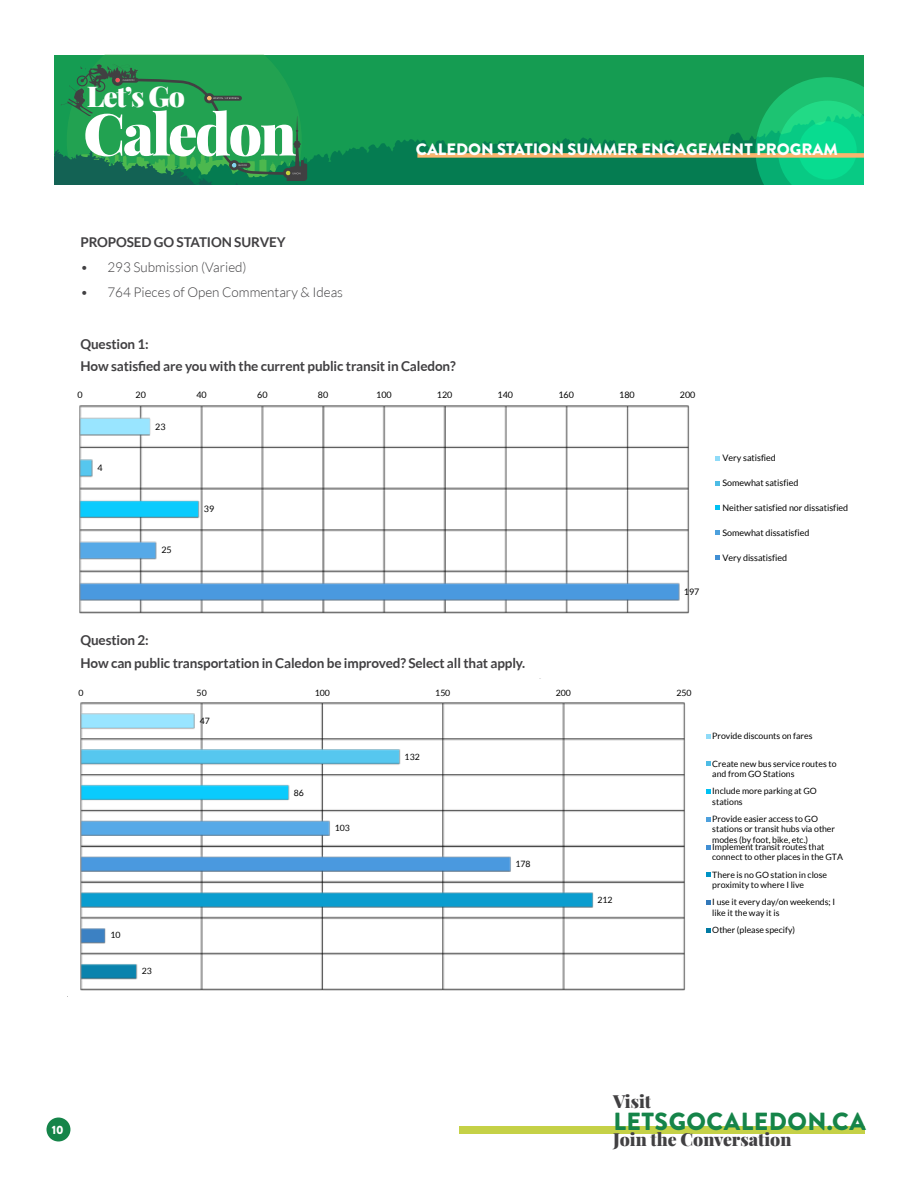
<style>
.page{position:relative;width:918px;height:1188px;background:#fff}
.page>*{position:absolute;margin:0;border:0;box-sizing:border-box;transform-origin:0 0}
.t1{font:58.2px "Playfair Display";letter-spacing:-.04em;color:#fff}
.t2{font:28.05px "Playfair Display";color:#fff}
.t3{font:900 24.75px "Brandon Grotesque";letter-spacing:.02em;color:#158449}
.t4{font:17.7px "Playfair Display";color:#414042}
.t5{font:900 16.5px "Brandon Grotesque";color:#fff}
.p-10_bullets{font:700 13.5px/22.5px "Lato";letter-spacing:-.01em;color:#414042}
.t6{font:300 13.5px "Lato";color:#414042}
.p-10{font:700 13.5px "Lato";letter-spacing:-.01em;color:#414042}
.t7{font:900 12px "Brandon Grotesque";color:#fff}
.t8{font:9px "Lato";color:#000}
.t9{font:8.7px/10.5px "Lato";color:#000}
</style>
<div class="page">
<div style="left:54px;top:55px;width:810px;height:130px;background:#159c52"></div>
<svg style="left:542px;top:132px;width:213px;height:53px;fill:#057c51"></svg>
<svg style="left:54px;top:139px;width:488px;height:46px;background:#077f51"></svg>
<svg style="left:61px;top:54px;width:349px;height:131px"></svg>
<div style="left:459px;top:1126px;width:406px;height:8px;background:#c5d147"></div>
<svg style="left:755px;top:77px;width:109px;height:108px;background:#11c47a"></svg>
<div style="left:417px;top:153px;width:447px;height:5px;background:#fbb56f"></div>
<div style="left:47px;top:1118px;width:23px;height:24px;background:#158449;border-radius:50%"></div>
<svg style="left:79px;top:405px;width:641px;height:209px"></svg>
<svg style="left:80px;top:702px;width:631px;height:289px"></svg>
<h2 class="t2" style="left:87px;top:75px;width:100px">Let’s Go</h2>
<h1 class="t1" style="left:83px;top:88px;width:215px">Caledon</h1>
<h3 class="t5" style="left:416px;top:137px;width:423px">CALEDON STATION SUMMER ENGAGEMENT PROGRAM</h3>
<p class="p-10" style="left:80px;top:234px;width:207px">PROPOSED GO STATION SURVEY</p>
<p class="t6" style="left:80px;top:260px;width:168px">• 293 Submission (Varied)</p>
<p class="t6" style="left:80px;top:285px;width:264px">• 764 Pieces of Open Commentary &amp; Ideas</p>
<p class="p-10_bullets" style="left:80px;top:332px;width:377px">Question 1:<br>How satisfied are you with the current public transit in Caledon?</p>
<p class="t8" style="left:77px;top:390px;width:7px">0</p>
<p class="t8" style="left:136px;top:390px;width:12px">20</p>
<p class="t8" style="left:196px;top:390px;width:12px">40</p>
<p class="t8" style="left:257px;top:390px;width:12px">60</p>
<p class="t8" style="left:318px;top:390px;width:12px">80</p>
<p class="t8" style="left:376px;top:390px;width:17px">100</p>
<p class="t8" style="left:437px;top:390px;width:17px">120</p>
<p class="t8" style="left:498px;top:390px;width:17px">140</p>
<p class="t8" style="left:558px;top:390px;width:17px">160</p>
<p class="t8" style="left:619px;top:390px;width:17px">180</p>
<p class="t8" style="left:680px;top:390px;width:17px">200</p>
<p class="t8" style="left:155px;top:422px;width:12px">23</p>
<p class="t8" style="left:98px;top:463px;width:7px">4</p>
<p class="t8" style="left:204px;top:504px;width:12px">39</p>
<p class="t8" style="left:161px;top:545px;width:12px">25</p>
<p class="t8" style="left:684px;top:586px;width:17px">197</p>
<p class="t8" style="left:722px;top:453px;width:55px">Very satisfied</p>
<p class="t8" style="left:722px;top:478px;width:77px">Somewhat satisfied</p>
<p class="t8" style="left:722px;top:503px;width:127px">Neither satisfied nor dissatisfied</p>
<p class="t8" style="left:722px;top:527px;width:88px">Somewhat dissatisfied</p>
<p class="t8" style="left:722px;top:552px;width:66px">Very dissatisfied</p>
<p class="p-10_bullets" style="left:80px;top:629px;width:446px">Question 2:<br>How can public transportation in Caledon be improved? Select all that apply.</p>
<p class="t9" style="left:79px;top:687px;width:7px">0</p>
<p class="t9" style="left:197px;top:687px;width:12px">50</p>
<p class="t9" style="left:315px;top:687px;width:17px">100</p>
<p class="t9" style="left:435px;top:687px;width:17px">150</p>
<p class="t9" style="left:556px;top:687px;width:17px">200</p>
<p class="t9" style="left:676px;top:687px;width:17px">250</p>
<p class="t9" style="left:200px;top:716px;width:12px">47</p>
<p class="t9" style="left:405px;top:752px;width:17px">132</p>
<p class="t9" style="left:294px;top:787px;width:12px">86</p>
<p class="t9" style="left:335px;top:823px;width:17px">103</p>
<p class="t9" style="left:516px;top:859px;width:17px">178</p>
<p class="t9" style="left:598px;top:894px;width:17px">212</p>
<p class="t9" style="left:110px;top:930px;width:12px">10</p>
<p class="t9" style="left:142px;top:966px;width:12px">23</p>
<p class="t9" style="left:712px;top:730px;width:102px">Provide discounts on fares</p>
<p class="t9" style="left:712px;top:758px;width:126px">Create new bus service routes to and from GO Stations</p>
<p class="t9" style="left:712px;top:786px;width:106px">Include more parking at GO stations</p>
<p class="t9" style="left:712px;top:814px;width:124px">Provide easier access to GO stations or transit hubs via other modes (by foot, bike, etc.)</p>
<p class="t9" style="left:712px;top:841px;width:132px">Implement transit routes that connect to other places in the GTA</p>
<p class="t9" style="left:712px;top:869px;width:116px">There is no GO station in close proximity to where I live</p>
<p class="t9" style="left:712px;top:897px;width:124px">I use it every day/on weekends; I like it the way it is</p>
<p class="t9" style="left:712px;top:925px;width:84px">Other (please specify)</p>
<h3 class="t7" style="left:52px;top:1121px;width:13px">10</h3>
<h3 class="t4" style="left:613px;top:1088px;width:39px">Visit</h3>
<h3 class="t3" style="left:613px;top:1104px;width:254px">LETSGOCALEDON.CA</h3>
<h3 class="t4" style="left:613px;top:1125px;width:180px">Join the Conversation</h3>
</div>
